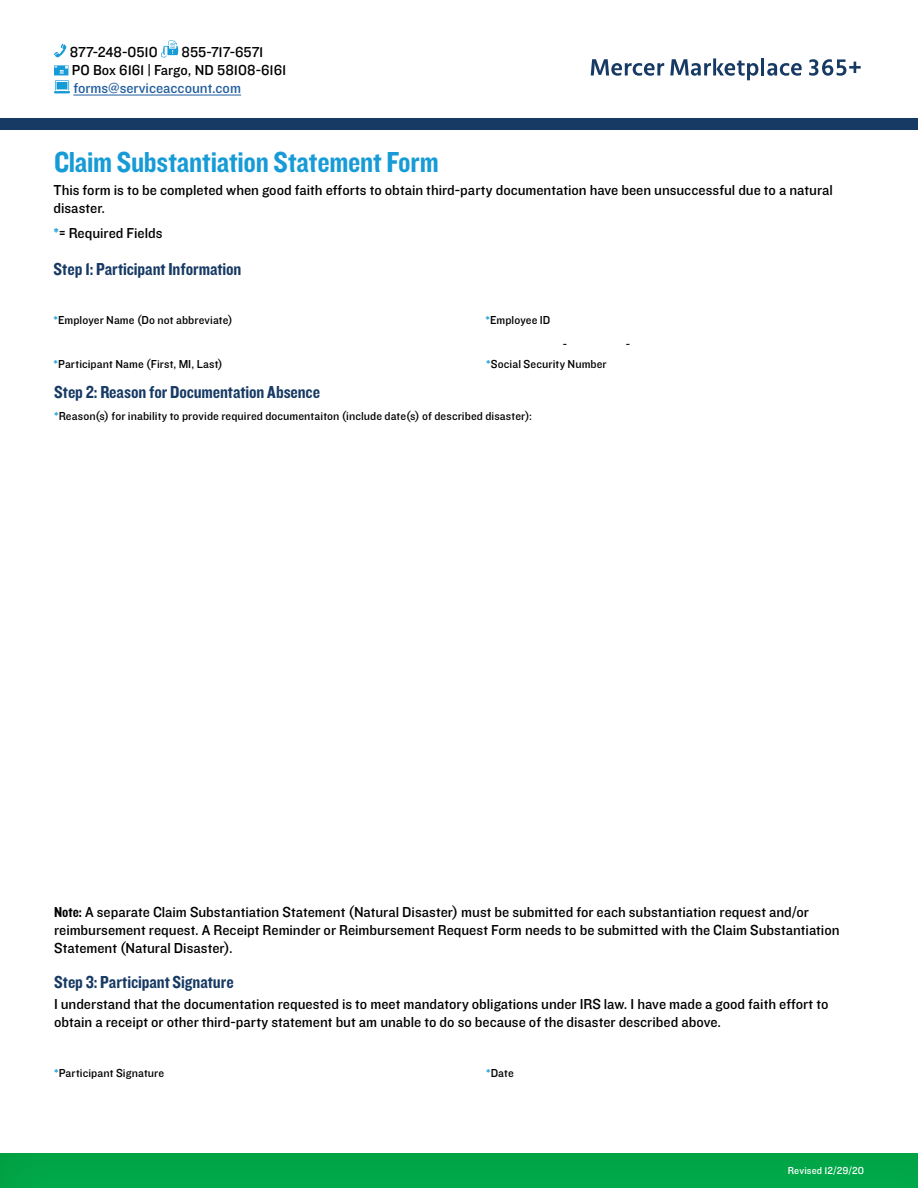
<style>
.page{position:relative;width:918px;height:1188px;background:#fff}
.page>*{position:absolute;margin:0;border:0;box-sizing:border-box;transform-origin:0 0}
.t1{font:30px "Knockout 50 Welterweight";letter-spacing:-.01em;color:#179bd7}
.body{font:18px "Knockout 50 Welterweight";letter-spacing:-.005em;color:#173a64}
.body-2{font:15px/18px "Knockout 31 Junior Middlewt";color:#000}
.t2{font:15px "Knockout 31 Junior Middlewt";color:#215e9e}
.body-3{font:12px "Knockout 31 Junior Middlewt";letter-spacing:.01em;color:#000}
.t3{font:10.5px "Knockout 31 Junior Middlewt";letter-spacing:.015em;color:#fff}
.s1{color:#179bd7}
.s2{font-family:"Knockout 50 Welterweight"}
</style>
<div class="page">
<div style="left:0;top:1141px;width:918px;height:47px;background:#00ab4c;opacity:.3"></div>
<div style="left:0;top:118px;width:918px;height:12px;background:#173a64"></div>
<hr style="left:73px;top:95px;width:168px;height:1px;background:#215e9e">
<svg style="left:54px;top:43px;width:12px;height:14px"></svg>
<svg style="left:161px;top:40px;width:18px;height:17px"></svg>
<svg style="left:54px;top:65px;width:16px;height:28px"></svg>
<svg style="left:591px;top:59px;width:73px;height:17px"></svg>
<svg style="left:670px;top:58px;width:88px;height:22px"></svg>
<hr style="left:761px;top:58px;width:3px;height:17px;background:#173a64">
<svg style="left:767px;top:63px;width:35px;height:13px"></svg>
<svg style="left:809px;top:59px;width:52px;height:17px"></svg>
<p class="body-2" style="left:70px;top:43px;width:89px">877-248-0510</p>
<p class="body-2" style="left:72px;top:43px;width:216px;text-indent:110px">855-717-6571<br>PO Box 6161 | Fargo, ND 58108-6161</p>
<p class="t2" style="left:73px;top:78px;width:169px">forms@serviceaccount.com</p>
<h1 class="t1" style="left:54px;top:143px;width:386px">Claim Substantiation Statement Form</h1>
<p class="body-2" style="left:54px;top:180px;width:781px">This form is to be completed when good faith efforts to obtain third-party documentation have been unsuccessful due to a natural disaster.</p>
<p class="body-2" style="left:54px;top:223px;width:110px"><span class="s1">*</span>= Required Fields</p>
<p class="body" style="left:54px;top:257px;width:189px">Step 1: Participant Information</p>
<p class="body-3" style="left:54px;top:312px;width:181px"><span class="s1">*</span>Employer Name (Do not abbreviate)</p>
<p class="body-3" style="left:486px;top:312px;width:66px"><span class="s1">*</span>Employee ID</p>
<p class="body-3" style="left:563px;top:336px;width:6px">-</p>
<p class="body-3" style="left:626px;top:336px;width:6px">-</p>
<p class="body-3" style="left:54px;top:356px;width:171px"><span class="s1">*</span>Participant Name (First, MI, Last)</p>
<p class="body-3" style="left:486px;top:356px;width:122px"><span class="s1">*</span>Social Security Number</p>
<p class="body" style="left:54px;top:380px;width:267px">Step 2: Reason for Documentation Absence</p>
<p class="body-3" style="left:54px;top:408px;width:480px"><span class="s1">*</span>Reason(s) for inability to provide required documentaiton (include date(s) of described disaster):</p>
<p class="body-2" style="left:54px;top:903px;width:787px"><span class="s2">Note:</span> A separate Claim Substantiation Statement (Natural Disaster) must be submitted for each substantiation request and/or reimbursement request. A Receipt Reminder or Reimbursement Request Form needs to be submitted with the Claim Substantiation<br>Statement (Natural Disaster).</p>
<p class="body" style="left:54px;top:971px;width:181px">Step 3: Participant Signature</p>
<p class="body-2" style="left:54px;top:994px;width:776px">I understand that the documentation requested is to meet mandatory obligations under IRS law. I have made a good faith effort to obtain a receipt or other third-party statement but am unable to do so because of the disaster described above.</p>
<p class="body-3" style="left:54px;top:1064px;width:112px"><span class="s1">*</span>Participant Signature</p>
<p class="body-3" style="left:486px;top:1064px;width:29px"><span class="s1">*</span>Date</p>
<p class="t3" style="left:788px;top:1163px;width:78px">Revised 12/29/20</p>
</div>
